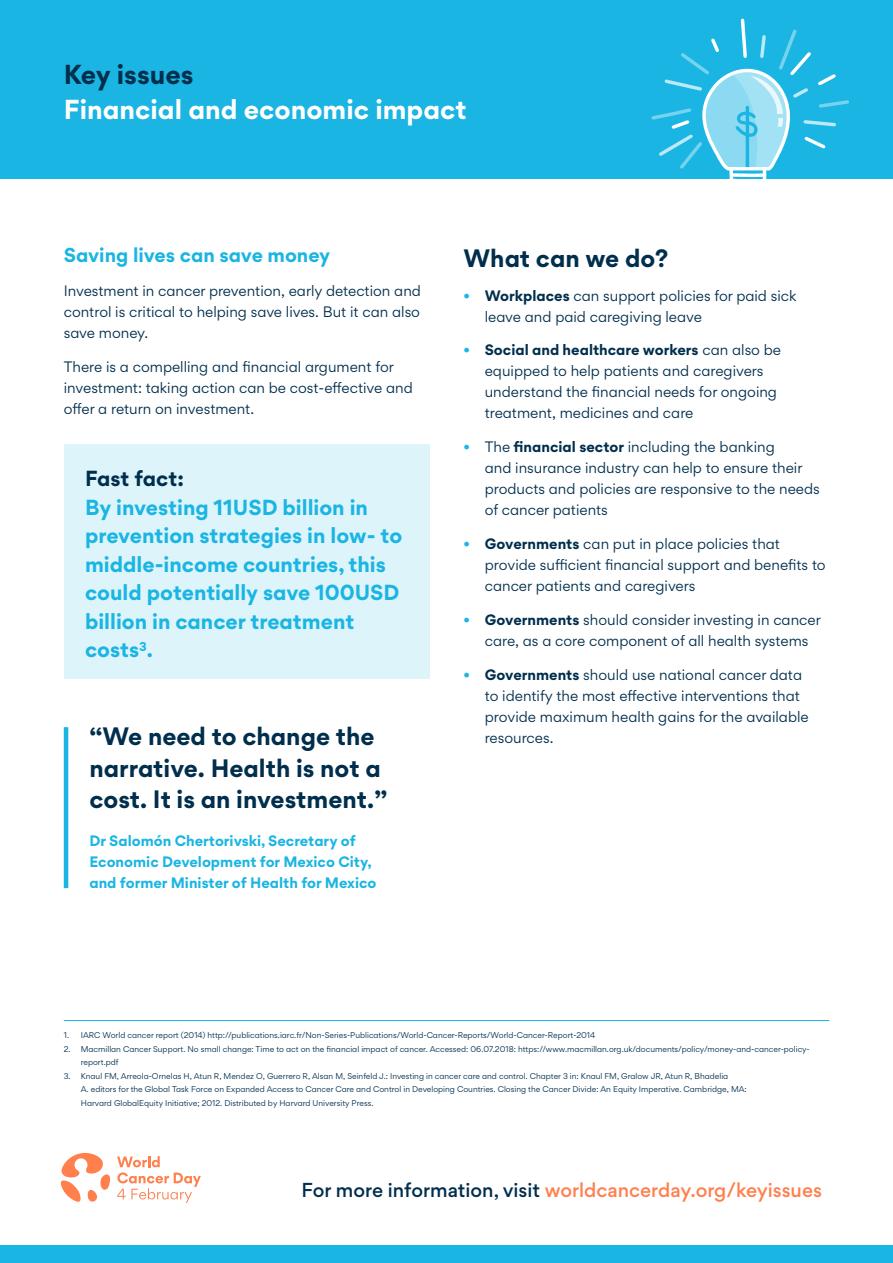
<style>
.page{position:relative;width:893px;height:1263px;background:#fff}
.page>*{position:absolute;margin:0;border:0;box-sizing:border-box;transform-origin:0 0}
.t1{font:700 24.6px "Gordita";color:#fff}
.t2{font:700 24.6px "Gordita";color:#002e4d}
.t3{font:700 22.5px/31.5px "Gordita";color:#002e4d}
.t4{font:700 19.5px/28.5px "Gordita";color:#1ab5e3}
.t5{font:700 19.5px "Gordita";letter-spacing:-.005em;color:#002e4d}
.t6{font:500 18px "Gordita";color:#ff7f4d}
.t7{font:700 18px "Gordita";color:#1ab5e3}
.t8{font:13.5px/21px "Gordita";color:#002e4d}
.t9{font:700 13.5px/21px "Gordita";color:#1ab5e3}
.t10{font:7.5px/13.5px "Gordita";color:#002e4d}
.s1{font-weight:700;color:#1ab5e3}
.s2{font-weight:700}
.s3{color:#002e4d}
</style>
<div class="page">
<div style="left:0;top:0;width:893px;height:179px;background:#1ab5e3"></div>
<svg style="left:60px;top:1153px;width:50px;height:49px"></svg>
<svg style="left:117px;top:1156px;width:84px;height:47px"></svg>
<hr style="left:64px;top:1020px;width:765px;height:1px;background:#1ab5e3">
<div style="left:0;top:1246px;width:893px;height:17px;background:#1ab5e3"></div>
<hr style="left:64px;top:727px;width:4px;height:161px;background:#1ab5e3">
<div style="left:64px;top:444px;width:365px;height:235px;background:#ddf4fb"></div>
<svg style="left:651px;top:18px;width:198px;height:161px"></svg>
<h1 class="t2" style="left:64px;top:55px;width:132px">Key issues</h1>
<h1 class="t1" style="left:64px;top:90px;width:404px">Financial and economic impact</h1>
<h3 class="t7" style="left:64px;top:241px;width:268px">Saving lives can save money</h3>
<p class="t8" style="left:64px;top:280px;width:359px;text-align:justify">Investment in cancer prevention, early detection and control is critical to helping save lives. But it can also save money.</p>
<p class="t8" style="left:64px;top:356px;width:351px">There is a compelling and financial argument for investment: taking action can be cost-effective and offer a return on investment.</p>
<h3 class="t5" style="left:85px;top:463px;width:100px">Fast fact:</h3>
<h3 class="t4" style="left:85px;top:493px;width:319px">By investing 11USD billion in prevention strategies in low- to middle-income countries, this could potentially save 100USD billion in cancer treatment costs<sup>3</sup>.</h3>
<h2 class="t3" style="left:89px;top:720px;width:299px">“We need to change the narrative. Health is not a cost. It is an investment.”</h2>
<p class="t9" style="left:89px;top:830px;width:289px">Dr Salomón Chertorivski, Secretary of<br>Economic Development for Mexico City, and former Minister of Health for Mexico</p>
<h2 class="t3" style="left:463px;top:242px;width:207px">What can we do?</h2>
<p class="t8" style="left:485px;top:285px;width:313px;text-indent:-21px"><span class="s1">•</span> <span class="s2">Workplaces</span> can support policies for paid sick leave and paid caregiving leave</p>
<p class="t8" style="left:485px;top:339px;width:298px;text-indent:-21px"><span class="s1">•</span> <span class="s2">Social and healthcare workers</span> can also be equipped to help patients and caregivers understand the financial needs for ongoing treatment, medicines and care</p>
<p class="t8" style="left:485px;top:436px;width:337px;text-indent:-21px"><span class="s1">•</span> The <span class="s2">financial sector</span> including the banking<br>and insurance industry can help to ensure their products and policies are responsive to the needs of cancer patients</p>
<p class="t8" style="left:485px;top:533px;width:342px;text-indent:-21px"><span class="s1">•</span> <span class="s2">Governments</span> can put in place policies that provide sufficient financial support and benefits to cancer patients and caregivers</p>
<p class="t8" style="left:485px;top:609px;width:338px;text-indent:-21px"><span class="s1">•</span> <span class="s2">Governments</span> should consider investing in cancer care, as a core component of all health systems</p>
<p class="t8" style="left:485px;top:663px;width:325px;text-indent:-21px"><span class="s1">•</span> <span class="s2">Governments</span> should use national cancer data to identify the most effective interventions that provide maximum health gains for the available resources.</p>
<p class="t10" style="left:64px;top:1028px;width:533px">1. IARC World cancer report (2014) http://publications.iarc.fr/Non-Series-Publications/World-Cancer-Reports/World-Cancer-Report-2014</p>
<p class="t10" style="left:81px;top:1042px;width:730px;text-indent:-17px">2. Macmillan Cancer Support. No small change: Time to act on the financial impact of cancer. Accessed: 06.07.2018: https://www.macmillan.org.uk/documents/policy/money-and-cancer-policy&shy;report.pdf</p>
<p class="t10" style="left:81px;top:1069px;width:667px;text-indent:-17px">3. Knaul FM, Arreola-Ornelas H, Atun R, Mendez O, Guerrero R, Alsan M, Seinfeld J.: Investing in cancer care and control. Chapter 3 in: Knaul FM, Gralow JR, Atun R, Bhadelia<br>A. editors for the Global Task Force on Expanded Access to Cancer Care and Control in Developing Countries. Closing the Cancer Divide: An Equity Imperative. Cambridge, MA:<br>Harvard GlobalEquity Initiative; 2012. Distributed by Harvard University Press.</p>
<h3 class="t6" style="left:302px;top:1177px;width:522px"><span class="s3">For more information, visit</span> worldcancerday.org/keyissues</h3>
</div>
